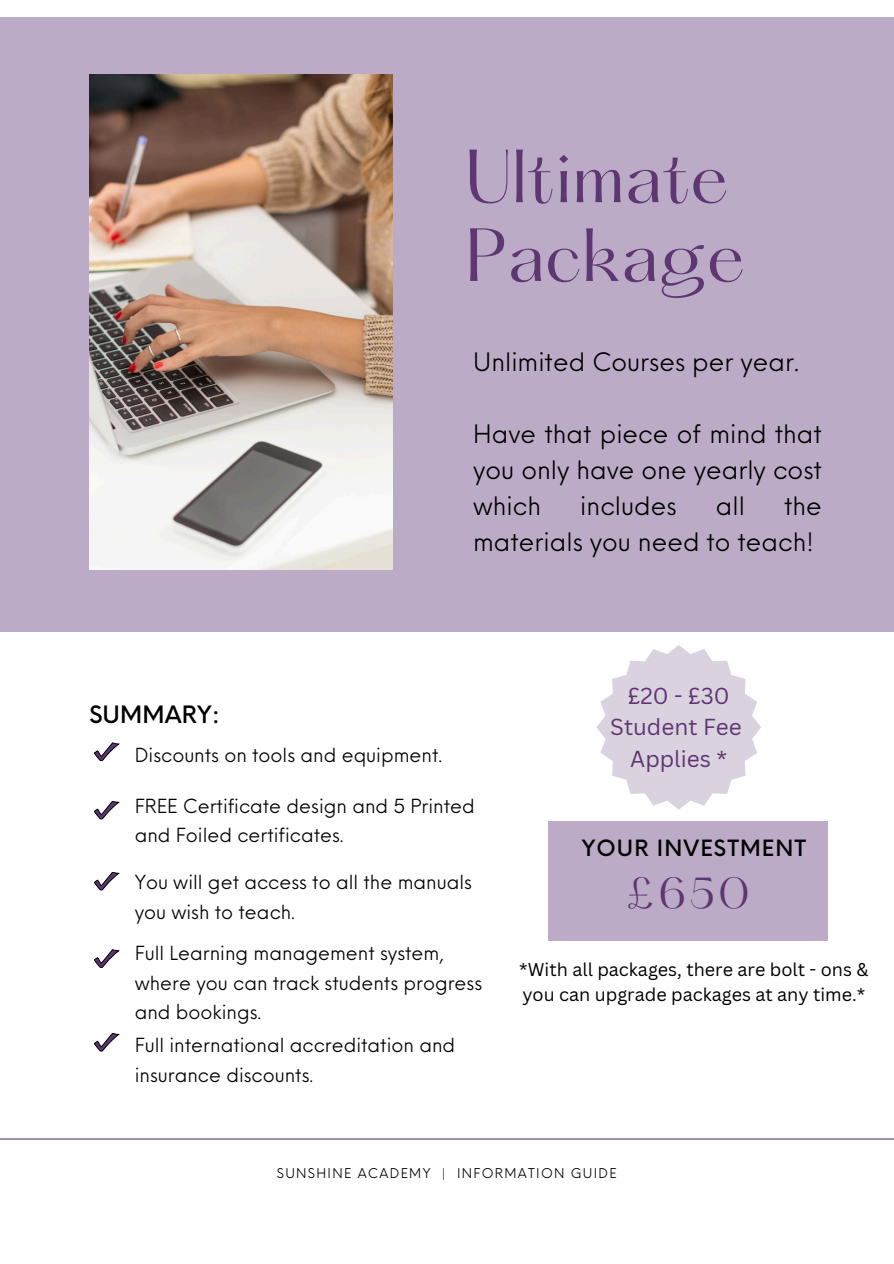
<style>
.page{position:relative;width:894px;height:1264px;background:#fff}
.page>*{position:absolute;margin:0;border:0;box-sizing:border-box;transform-origin:0 0}
.t1{font:65.7px/78.8px "Hatton";color:#5e3672}
.t2{font:37.95px "Hatton";color:#5e3672}
.t3{font:24.75px/36.2px "Neue Einstellung";color:#000;text-align:justify}
.t4{font:500 23.4px "Neue Einstellung";letter-spacing:.005em;color:#000}
.t5{font:22.5px/31.5px "Canva Sans";color:#5e3672;text-align:center}
.t6{font:500 21.9px "Neue Einstellung";letter-spacing:.05em;color:#000}
.t7{font:18.9px/29.5px "Neue Einstellung";color:#000}
.t8{font:18px/24.8px "Canva Sans";color:#000}
.t9{font:13.2px "Neue Einstellung";letter-spacing:.1em;color:#000}
</style>
<div class="page">
<div style="left:0;top:18px;width:893px;height:613px;background:#bbabc6"></div>
<img style="left:89px;top:74px;width:303px;height:495px">
<div style="left:548px;top:821px;width:279px;height:120px;background:#bbabc6"></div>
<svg style="left:94px;top:872px;width:25px;height:18px"></svg>
<svg style="left:94px;top:949px;width:25px;height:18px"></svg>
<svg style="left:94px;top:1033px;width:25px;height:18px"></svg>
<hr style="left:0;top:1138px;width:893px;height:1px;background:#5e3672">
<svg style="left:94px;top:742px;width:25px;height:18px"></svg>
<svg style="left:94px;top:801px;width:25px;height:18px"></svg>
<svg style="left:596px;top:645px;width:165px;height:164px"></svg>
<h1 class="t1" style="left:465px;top:144px;width:281px">Ultimate<br>Package</h1>
<p class="t3" style="left:473px;top:341px;width:327px">Unlimited Courses per year.</p>
<h6 class="t3" style="left:473px;top:413px;width:350px">Have that piece of mind that you only have one yearly cost which</h6>
<h6 class="t3" style="left:580px;top:485px;width:98px">includes</h6>
<h6 class="t3" style="left:715px;top:485px;width:31px">all</h6>
<h6 class="t3" style="left:473px;top:485px;width:350px;text-indent:311px">the materials you need to teach!</h6>
<h3 class="t4" style="left:89px;top:693px;width:132px">SUMMARY:</h3>
<p class="t7" style="left:135px;top:738px;width:309px">Discounts on tools and equipment.</p>
<h6 class="t7" style="left:135px;top:789px;width:341px">FREE Certificate design and 5 Printed and Foiled certificates.</h6>
<p class="t7" style="left:135px;top:865px;width:339px">You will get access to all the manuals you wish to teach.</p>
<h6 class="t7" style="left:135px;top:936px;width:349px">Full Learning management system, where you can track students progress and bookings.</h6>
<p class="t7" style="left:135px;top:1028px;width:322px">Full international accreditation and insurance discounts.</p>
<h5 class="t5" style="left:610px;top:679px;width:133px">£20 - £30<br>Student Fee<br>Applies *</h5>
<h4 class="t6" style="left:581px;top:828px;width:226px">YOUR INVESTMENT</h4>
<h4 class="t2" style="left:625px;top:875px;width:126px">£650</h4>
<h4 class="t8" style="left:519px;top:957px;width:350px">*With all packages, there are bolt - ons &amp; you can upgrade packages at any time.*</h4>
<h6 class="t9" style="left:277px;top:1161px;width:341px">SUNSHINE ACADEMY | INFORMATION GUIDE</h6>
</div>
